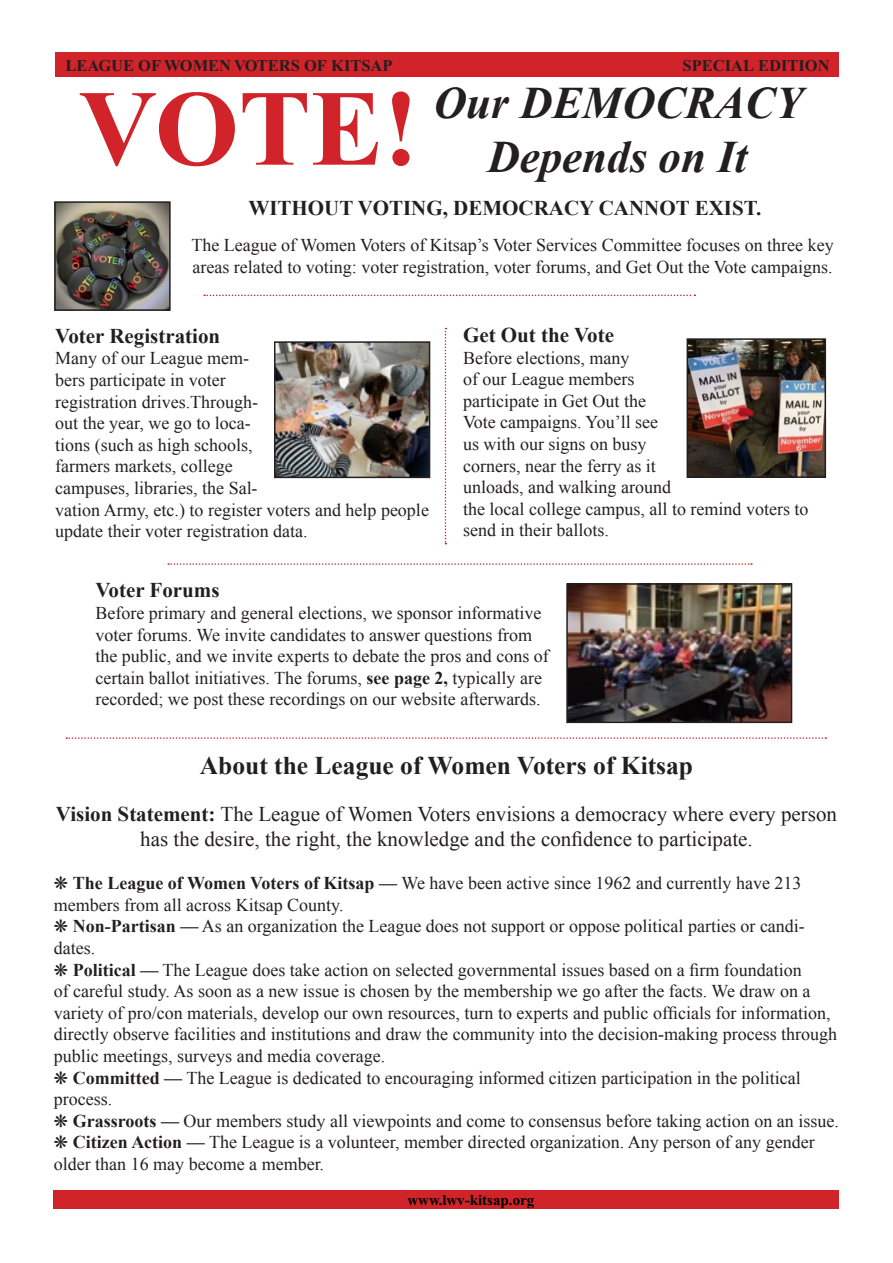
<style>
.page{position:relative;width:893px;height:1263px;background:#fff}
.page>*{position:absolute;margin:0;border:0;box-sizing:border-box;transform-origin:0 0}
.t1{font:700 108px "Times New Roman";color:#d1232a}
.t2{font:italic 700 45px "Times New Roman";color:#231f20}
.t3{font:700 25.5px "Times New Roman";color:#231f20}
.t4{font:21px "Times New Roman";color:#231f20}
.t5{font:700 21px "Times New Roman";color:#231f20}
.t6{font:18px/21.6px "Times New Roman";color:#231f20}
.t7{font:700 16.5px "Times New Roman";color:#231f20}
.t8{font:700 15px "Times New Roman";color:#000}
.s1{font-weight:700}
</style>
<div class="page">
<img style="left:57px;top:204px;width:111px;height:104px">
<div style="left:54px;top:201px;width:117px;height:110px;border:2px solid #231f20"></div>
<img style="left:277px;top:344px;width:150px;height:131px">
<div style="left:274px;top:341px;width:156px;height:137px;border:2px solid #231f20"></div>
<img style="left:689px;top:341px;width:134px;height:134px">
<div style="left:686px;top:338px;width:140px;height:140px;border:2px solid #231f20"></div>
<svg style="left:204px;top:295px;width:491px;height:1px"></svg>
<svg style="left:168px;top:563px;width:584px;height:2px"></svg>
<svg style="left:445px;top:328px;width:1px;height:216px"></svg>
<img style="left:569px;top:586px;width:220px;height:134px">
<div style="left:566px;top:583px;width:226px;height:140px;border:2px solid #231f20"></div>
<svg style="left:66px;top:737px;width:760px;height:2px"></svg>
<div style="left:54px;top:1190px;width:785px;height:19px;background:#d1232a"></div>
<div style="left:55px;top:52px;width:784px;height:25px;background:#d1232a"></div>
<p class="t7" style="left:65px;top:57px;width:329px">LEAGUE OF WOMEN VOTERS OF KITSAP</p>
<p class="t7" style="left:682px;top:57px;width:149px">SPECIAL EDITION</p>
<p class="t1" style="left:79px;top:54px;width:341px">VOTE!</p>
<p class="t2" style="left:434px;top:72px;width:370px">Our DEMOCRACY</p>
<p class="t2" style="left:487px;top:126px;width:262px">Depends on It</p>
<p class="t5" style="left:248px;top:194px;width:514px">WITHOUT VOTING, DEMOCRACY CANNOT EXIST.</p>
<p class="t6" style="left:191px;top:234px;width:644px">The League of Women Voters of Kitsap’s Voter Services Committee focuses on three key areas related to voting: voter registration, voter forums, and Get Out the Vote campaigns.</p>
<p class="t5" style="left:55px;top:321px;width:167px">Voter Registration</p>
<p class="t6" style="left:55px;top:347px;width:375px">Many of our League mem-<br>bers participate in voter<br>registration drives.Through-<br>out the year, we go to loca-<br>tions (such as high schools,<br>farmers markets, college<br>campuses, libraries, the Sal-<br>vation Army, etc.) to register voters and help people update their voter registration data.</p>
<p class="t5" style="left:463px;top:320px;width:153px">Get Out the Vote</p>
<p class="t6" style="left:463px;top:347px;width:347px">Before elections, many<br>of our League members<br>participate in Get Out the<br>Vote campaigns. You’ll see<br>us with our signs on busy<br>corners, near the ferry as it<br>unloads, and walking around<br>the local college campus, all to remind voters to send in their ballots.</p>
<p class="t5" style="left:95px;top:576px;width:126px">Voter Forums</p>
<p class="t6" style="left:95px;top:602px;width:455px">Before primary and general elections, we sponsor informative voter forums. We invite candidates to answer questions from the public, and we invite experts to debate the pros and cons of certain ballot initiatives. The forums, <span class="s1">see page 2,</span> typically are recorded; we post these recordings on our website afterwards.</p>
<p class="t3" style="left:200px;top:748px;width:495px">About the League of Women Voters of Kitsap</p>
<p class="t4" style="left:56px;top:800px;width:782px"><span class="s1">Vision Statement:</span> The League of Women Voters envisions a democracy where every person</p>
<p class="t4" style="left:140px;top:825px;width:614px">has the desire, the right, the knowledge and the confidence to participate.</p>
<p class="t6" style="left:54px;top:872px;width:749px;text-indent:19px"><span class="s1">The League of Women Voters of Kitsap —</span> We have been active since 1962 and currently have 213 members from all across Kitsap County.</p>
<p class="t6" style="left:54px;top:915px;width:753px;text-indent:19px"><span class="s1">Non-Partisan —</span> As an organization the League does not support or oppose political parties or candi&shy;dates.</p>
<p class="t6" style="left:54px;top:958px;width:785px;text-indent:19px"><span class="s1">Political —</span> The League does take action on selected governmental issues based on a firm foundation<br>of careful study. As soon as a new issue is chosen by the membership we go after the facts. We draw on a variety of pro/con materials, develop our own resources, turn to experts and public officials for information, directly observe facilities and institutions and draw the community into the decision-making process through public meetings, surveys and media coverage.</p>
<p class="t6" style="left:54px;top:1066px;width:749px;text-indent:19px"><span class="s1">Committed —</span> The League is dedicated to encouraging informed citizen participation in the political process.</p>
<p class="t6" style="left:73px;top:1110px;width:768px"><span class="s1">Grassroots —</span> Our members study all viewpoints and come to consensus before taking action on an issue.</p>
<p class="t6" style="left:54px;top:1131px;width:763px;text-indent:19px"><span class="s1">Citizen Action —</span> The League is a volunteer, member directed organization. Any person of any gender older than 16 may become a member.</p>
<p class="t8" style="left:407px;top:1191px;width:128px">www.lwv-kitsap.org</p>
</div>
